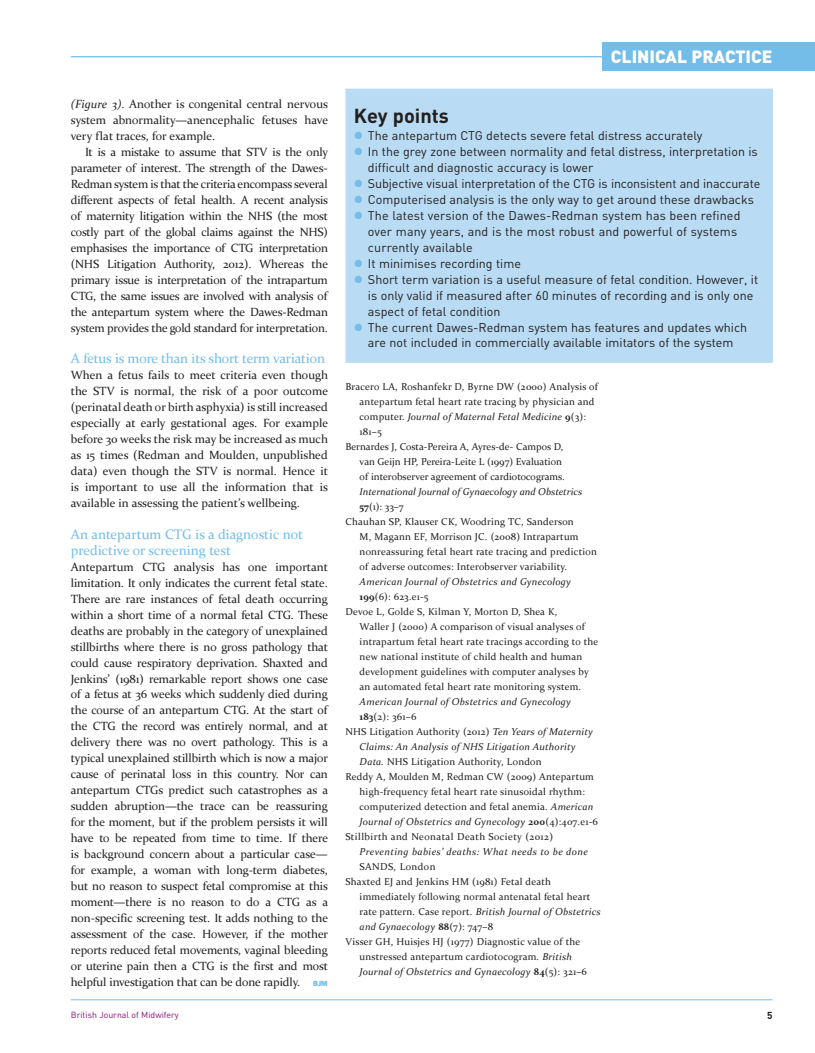
<style>
.page{position:relative;width:815px;height:1053px;background:#fff}
.page>*{position:absolute;margin:0;border:0;box-sizing:border-box;transform-origin:0 0}
.Key_points_header_BJ{font:700 20px "DIN";color:#231f20}
.t1{font:900 17.5px "DIN";color:#fff}
.Sub_head_B_BJM{font:13.75px/16px "Constantia";color:#73bde9}
.Box_bullet_points_BJ{font:12.5px/16px "DIN";color:#231f20}
.Body_no_indent_BJM{font:11.88px/16px "Constantia";letter-spacing:-.01em;color:#231f20;text-align:justify}
.Body_text_BJM{font:11.88px/16px "Constantia";letter-spacing:-.02em;color:#231f20;text-align:justify}
.BJM_Refs_New{font:10px/15px "Constantia";letter-spacing:.02em;color:#231f20}
.BJM_Refs_New-2{font:10px/15px "Constantia";color:#231f20}
.BJM_Refs_New-3{font:italic 10px/15px "Constantia";letter-spacing:.02em;color:#231f20}
.BJM_Refs_New-4{font:10px/15px "Constantia";letter-spacing:.04em;color:#231f20}
.t2{font:700 10px "DIN";color:#231f20}
.t3{font:8.75px "DIN";color:#881277}
.s1{font-style:italic}
.s2{font-family:"ITC Franklin Gothic Std Hvy";font-size:7.5px;color:#73bde9}
.s3{color:#73bde9}
.s4{font-weight:700}
.s5{font-style:normal}
</style>
<div class="page">
<hr style="left:71px;top:999px;width:701px;height:1px;background:#73bde9">
<hr style="left:71px;top:56px;width:701px;height:1px;background:#73bde9">
<div style="left:602px;top:43px;width:213px;height:28px;background:#73bde9"></div>
<div style="left:346px;top:89px;width:426px;height:273px;background:#b9dbf3"></div>
<div style="left:345px;top:89px;width:428px;height:274px;border:1px solid #b9dbf3"></div>
<p class="Body_text_BJM" style="left:71px;top:95px;width:259px"><span class="s1">(Figure 3)</span>. Another is congenital central nervous system abnormality—anencephalic fetuses have very flat traces, for example.</p>
<p class="Body_text_BJM" style="left:71px;top:143px;width:259px;text-indent:14px">It is a mistake to assume that STV is the only parameter of interest. The strength of the Dawes-Redman system is that the criteria encompass several different aspects of fetal health. A recent analysis of maternity litigation within the NHS (the most costly part of the global claims against the NHS) emphasises the importance of CTG interpretation (NHS Litigation Authority, 2012). Whereas the primary issue is interpretation of the intrapartum CTG, the same issues are involved with analysis of the antepartum system where the Dawes-Redman system provides the gold standard for interpretation.</p>
<p class="Sub_head_B_BJM" style="left:71px;top:350px;width:256px">A fetus is more than its short term variation</p>
<p class="Body_no_indent_BJM" style="left:71px;top:367px;width:259px">When a fetus fails to meet criteria even though the STV is normal, the risk of a poor outcome (perinatal death or birth asphyxia) is still increased especially at early gestational ages. For example before 30 weeks the risk may be increased as much as 15 times (Redman and Moulden, unpublished data) even though the STV is normal. Hence it is important to use all the information that is available in assessing the patient’s wellbeing.</p>
<p class="Sub_head_B_BJM" style="left:71px;top:525px;width:234px">An antepartum CTG is a diagnostic not predictive or screening test</p>
<p class="Body_no_indent_BJM" style="left:71px;top:558px;width:259px">Antepartum CTG analysis has one important limitation. It only indicates the current fetal state.<br>There are rare instances of fetal death occurring within a short time of a normal fetal CTG. These deaths are probably in the category of unexplained stillbirths where there is no gross pathology that could cause respiratory deprivation. Shaxted and Jenkins’ (1981) remarkable report shows one case of a fetus at 36 weeks which suddenly died during the course of an antepartum CTG. At the start of the CTG the record was entirely normal, and at delivery there was no overt pathology. This is a typical unexplained stillbirth which is now a major cause of perinatal loss in this country. Nor can antepartum CTGs predict such catastrophes as a sudden abruption—the trace can be reassuring for the moment, but if the problem persists it will have to be repeated from time to time. If there is background concern about a particular case— for example, a woman with long-term diabetes, but no reason to suspect fetal compromise at this moment—there is no reason to do a CTG as a non-specific screening test. It adds nothing to the assessment of the case. However, if the mother reports reduced fetal movements, vaginal bleeding or uterine pain then a CTG is the first and most helpful investigation that can be done rapidly. <span class="s2">BJM</span></p>
<h2 class="t1" style="left:611px;top:45px;width:163px">CLINICAL PRACTICE</h2>
<p class="Key_points_header_BJ" style="left:354px;top:102px;width:97px">Key points</p>
<p class="Box_bullet_points_BJ" style="left:354px;top:127px;width:350px"><span class="s3">●</span> The antepartum CTG detects severe fetal distress accurately</p>
<p class="Box_bullet_points_BJ" style="left:368px;top:143px;width:391px;text-indent:-14px"><span class="s3">●</span> In the grey zone between normality and fetal distress, interpretation is difficult and diagnostic accuracy is lower</p>
<p class="Box_bullet_points_BJ" style="left:354px;top:175px;width:408px"><span class="s3">●</span> Subjective visual interpretation of the CTG is inconsistent and inaccurate</p>
<p class="Box_bullet_points_BJ" style="left:354px;top:191px;width:402px"><span class="s3">●</span> Computerised analysis is the only way to get around these drawbacks</p>
<p class="Box_bullet_points_BJ" style="left:368px;top:207px;width:374px;text-indent:-14px"><span class="s3">●</span> The latest version of the Dawes-Redman system has been refined over many years, and is the most robust and powerful of systems currently available</p>
<p class="Box_bullet_points_BJ" style="left:354px;top:255px;width:169px"><span class="s3">●</span> It minimises recording time</p>
<p class="Box_bullet_points_BJ" style="left:368px;top:271px;width:392px;text-indent:-14px"><span class="s3">●</span> Short term variation is a useful measure of fetal condition. However, it is only valid if measured after 60 minutes of recording and is only one aspect of fetal condition</p>
<p class="Box_bullet_points_BJ" style="left:354px;top:319px;width:395px;text-align:center"><span class="s3">●</span> The current Dawes-Redman system has features and updates which are not included in commercially available imitators of the system</p>
<p class="BJM_Refs_New" style="left:360px;top:378px;width:240px;text-indent:-14px">Bracero LA, Roshanfekr D, Byrne DW (2000) Analysis of antepartum fetal heart rate tracing by physician and computer. <span class="s1">Journal of Maternal Fetal Medicine</span> <span class="s4">9</span>(3):<br>181–5</p>
<p class="BJM_Refs_New-2" style="left:360px;top:438px;width:224px;text-indent:-14px">Bernardes J, Costa-Pereira A, Ayres-de- Campos D,<br>van Geijn HP, Pereira-Leite L (1997) Evaluation<br>of interobserver agreement of cardiotocograms.<br><span class="s1">International Journal of Gynaecology and Obstetrics </span><span class="s4">57</span>(1): 33–7</p>
<p class="BJM_Refs_New" style="left:360px;top:513px;width:239px;text-indent:-14px">Chauhan SP, Klauser CK, Woodring TC, Sanderson<br>M, Magann EF, Morrison JC. (2008) Intrapartum nonreassuring fetal heart rate tracing and prediction of adverse outcomes: Interobserver variability.<br><span class="s1">American Journal of Obstetrics and Gynecology </span><span class="s4">199</span>(6): 623.e1-5</p>
<p class="BJM_Refs_New" style="left:360px;top:603px;width:240px;text-indent:-14px">Devoe L, Golde S, Kilman Y, Morton D, Shea K,<br>Waller J (2000) A comparison of visual analyses of intrapartum fetal heart rate tracings according to the new national institute of child health and human development guidelines with computer analyses by an automated fetal heart rate monitoring system.<br><span class="s1">American Journal of Obstetrics and Gynecology </span><span class="s4">183</span>(2): 361–6</p>
<p class="BJM_Refs_New-3" style="left:360px;top:723px;width:235px;text-indent:-14px"><span class="s5">NHS Litigation Authority (2012)</span> Ten Years of Maternity<br>Claims: An Analysis of NHS Litigation Authority<br>Data. <span class="s5">NHS Litigation Authority, London</span></p>
<p class="BJM_Refs_New" style="left:360px;top:768px;width:240px;text-indent:-14px">Reddy A, Moulden M, Redman CW (2009) Antepartum high-frequency fetal heart rate sinusoidal rhythm: computerized detection and fetal anemia. <span class="s1">American Journal of Obstetrics and Gynecology</span> <span class="s4">200</span>(4):407.e1-6</p>
<p class="BJM_Refs_New-4" style="left:360px;top:828px;width:230px;text-indent:-14px">Stillbirth and Neonatal Death Society (2012)<br><span class="s1">Preventing babies’ deaths: What needs to be done<br></span>SANDS, London</p>
<p class="BJM_Refs_New" style="left:360px;top:873px;width:243px;text-indent:-14px">Shaxted EJ and Jenkins HM (1981) Fetal death immediately following normal antenatal fetal heart rate pattern. Case report. <span class="s1">British Journal of Obstetrics and Gynaecology</span> <span class="s4">88</span>(7): 747–8</p>
<p class="BJM_Refs_New" style="left:360px;top:933px;width:229px;text-indent:-14px">Visser GH, Huisjes HJ (1977) Diagnostic value of the unstressed antepartum cardiotocogram. <span class="s1">British<br>Journal of Obstetrics and Gynaecology</span> <span class="s4">84</span>(5): 321–6</p>
<p class="t3" style="left:71px;top:1008px;width:109px">British Journal of Midwifery</p>
<p class="t2" style="left:767px;top:1008px;width:7px">5</p>
</div>
